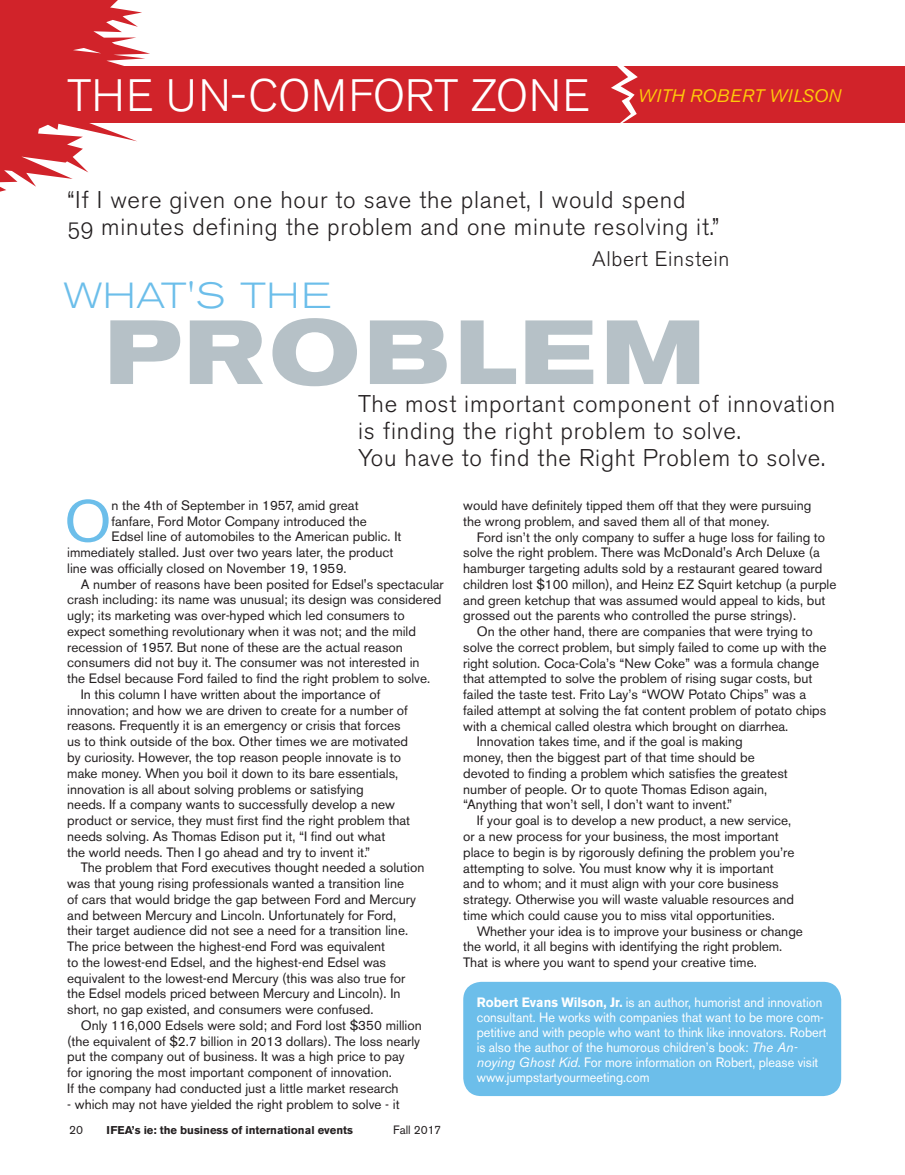
<style>
.page{position:relative;width:905px;height:1175px;background:#fff}
.page>*{position:absolute;margin:0;border:0;box-sizing:border-box;transform-origin:0 0}
.Body_Text_San_Serif{font:700 expanded 90px "Akzidenz Grotesk BE";letter-spacing:.06em;color:#b6c1c7}
.Body_Text_Reverse{font:58.05px "Akzidenz Grotesk BE";color:#6cbeea}
.Body_Text_San_Serif-2{font:300 45px "Akzidenz Grotesk BE";letter-spacing:.01em;color:#fff}
.Body_Text_San_Serif-3{font:300 expanded 36px "Akzidenz Grotesk BE";letter-spacing:.03em;color:#6cbeea}
.Body_Text_San_Serif-4{font:24px/27px "Akzidenz Grotesk BE Light Os F";letter-spacing:.03em;color:#231f20}
.Body_Text_San_Serif-5{font:21px "Akzidenz Grotesk BE Light Os F";letter-spacing:.03em;color:#231f20}
.Body_Text_San_Serif-6{font:italic 18px "Akzidenz Grotesk BE";letter-spacing:.02em;color:#feca0a}
.Body_Text_Reverse-2{font:13.5px/15.8px "Akzidenz Grotesk BE";color:#231f20}
.t1{font:13.5px/15px "Akzidenz Grotesk BE";color:#fff;scale:.94 1}
.t2{font:12px "Akzidenz Grotesk BE";color:#231f20}
.t3{font:700 11.25px "Akzidenz Grotesk BE";color:#231f20}
.s1{font-weight:700}
.s2{font-style:italic}
</style>
<div class="page">
<svg style="left:0;top:0;width:150px;height:192px"></svg>
<div style="left:0;top:67px;width:904px;height:56px;background:#d1232a"></div>
<div style="left:463px;top:981px;width:378px;height:115px;background:#6cbeea;border-radius:18px"></div>
<svg style="left:593px;top:66px;width:44px;height:57px"></svg>
<p class="Body_Text_San_Serif-2" style="left:67px;top:70px;width:524px">THE UN-COMFORT ZONE</p>
<p class="Body_Text_San_Serif-6" style="left:637px;top:85px;width:205px">WITH ROBERT WILSON</p>
<p class="Body_Text_San_Serif-4" style="left:68px;top:186px;width:653px">“If I were given one hour to save the planet, I would spend<br>59 minutes defining the problem and one minute resolving it.”</p>
<p class="Body_Text_San_Serif-5" style="left:592px;top:247px;width:139px">Albert Einstein</p>
<p class="Body_Text_San_Serif-3" style="left:64px;top:275px;width:269px">WHAT'S THE</p>
<p class="Body_Text_San_Serif" style="left:105px;top:301px;width:601px">PROBLEM</p>
<p class="Body_Text_San_Serif-4" style="left:358px;top:391px;width:478px">The most important component of innovation is finding the right problem to solve.</p>
<p class="Body_Text_San_Serif-4" style="left:358px;top:445px;width:468px">You have to find the Right Problem to solve.</p>
<p class="Body_Text_Reverse" style="left:64px;top:486px;width:49px">O</p>
<p class="Body_Text_Reverse-2" style="left:111px;top:497px;width:248px">n the 4th of September in 1957, amid great</p>
<p class="Body_Text_Reverse-2" style="left:111px;top:513px;width:257px">fanfare, Ford Motor Company introduced the</p>
<p class="Body_Text_Reverse-2" style="left:111px;top:529px;width:291px">Edsel line of automobiles to the American public. It</p>
<p class="Body_Text_Reverse-2" style="left:67px;top:544px;width:328px">immediately stalled. Just over two years later, the product</p>
<p class="Body_Text_Reverse-2" style="left:67px;top:560px;width:281px">line was officially closed on November 19, 1959.</p>
<p class="Body_Text_Reverse-2" style="left:67px;top:576px;width:378px;text-indent:14px">A number of reasons have been posited for Edsel's spectacular crash including: its name was unusual; its design was considered ugly; its marketing was over-hyped which led consumers to expect something revolutionary when it was not; and the mild recession of 1957. But none of these are the actual reason consumers did not buy it. The consumer was not interested in<br>the Edsel because Ford failed to find the right problem to solve.</p>
<p class="Body_Text_Reverse-2" style="left:67px;top:686px;width:344px;text-indent:14px">In this column I have written about the importance of innovation; and how we are driven to create for a number of reasons. Frequently it is an emergency or crisis that forces us to think outside of the box. Other times we are motivated by curiosity. However, the top reason people innovate is to make money. When you boil it down to its bare essentials, innovation is all about solving problems or satisfying<br>needs. If a company wants to successfully develop a new product or service, they must first find the right problem that needs solving. As Thomas Edison put it, “I find out what<br>the world needs. Then I go ahead and try to invent it.”</p>
<p class="Body_Text_Reverse-2" style="left:67px;top:859px;width:358px;text-indent:14px">The problem that Ford executives thought needed a solution was that young rising professionals wanted a transition line<br>of cars that would bridge the gap between Ford and Mercury and between Mercury and Lincoln. Unfortunately for Ford, their target audience did not see a need for a transition line.<br>The price between the highest-end Ford was equivalent<br>to the lowest-end Edsel, and the highest-end Edsel was equivalent to the lowest-end Mercury (this was also true for the Edsel models priced between Mercury and Lincoln). In short, no gap existed, and consumers were confused.</p>
<p class="Body_Text_Reverse-2" style="left:67px;top:1017px;width:356px;text-indent:14px">Only 116,000 Edsels were sold; and Ford lost $350 million (the equivalent of $2.7 billion in 2013 dollars). The loss nearly put the company out of business. It was a high price to pay for ignoring the most important component of innovation.<br>If the company had conducted just a little market research</p>
<p class="Body_Text_Reverse-2" style="left:67px;top:1096px;width:334px">- which may not have yielded the right problem to solve - it</p>
<p class="t2" style="left:69px;top:1123px;width:15px">20</p>
<p class="t3" style="left:107px;top:1124px;width:248px">IFEA’s ie: the business of international events</p>
<p class="t2" style="left:393px;top:1123px;width:50px">Fall 2017</p>
<p class="Body_Text_Reverse-2" style="left:463px;top:497px;width:349px">would have definitely tipped them off that they were pursuing the wrong problem, and saved them all of that money.</p>
<p class="Body_Text_Reverse-2" style="left:463px;top:529px;width:374px;text-indent:14px">Ford isn’t the only company to suffer a huge loss for failing to solve the right problem. There was McDonald's Arch Deluxe (a hamburger targeting adults sold by a restaurant geared toward children lost $100 millon), and Heinz EZ Squirt ketchup (a purple and green ketchup that was assumed would appeal to kids, but grossed out the parents who controlled the purse strings).</p>
<p class="Body_Text_Reverse-2" style="left:463px;top:623px;width:365px;text-indent:14px">On the other hand, there are companies that were trying to solve the correct problem, but simply failed to come up with the right solution. Coca-Cola’s “New Coke” was a formula change that attempted to solve the problem of rising sugar costs, but failed the taste test. Frito Lay’s “WOW Potato Chips” was a failed attempt at solving the fat content problem of potato chips with a chemical called olestra which brought on diarrhea.</p>
<p class="Body_Text_Reverse-2" style="left:463px;top:734px;width:326px;text-indent:14px">Innovation takes time, and if the goal is making<br>money, then the biggest part of that time should be devoted to finding a problem which satisfies the greatest number of people. Or to quote Thomas Edison again, “Anything that won’t sell, I don’t want to invent.”</p>
<p class="Body_Text_Reverse-2" style="left:463px;top:812px;width:333px;text-indent:14px">If your goal is to develop a new product, a new service, or a new process for your business, the most important place to begin is by rigorously defining the problem you’re attempting to solve. You must know why it is important and to whom; and it must align with your core business strategy. Otherwise you will waste valuable resources and time which could cause you to miss vital opportunities.</p>
<p class="Body_Text_Reverse-2" style="left:463px;top:923px;width:341px;text-indent:14px">Whether your idea is to improve your business or change the world, it all begins with identifying the right problem.<br>That is where you want to spend your creative time.</p>
<p class="t1" style="left:476px;top:994px;width:373px"><span class="s1">Robert Evans Wilson, Jr.</span> is an author, humorist and innovation consultant. He works with companies that want to be more com&shy;petitive and with people who want to think like innovators. Robert is also the author of the humorous children’s book: <span class="s2">The An&shy;noying Ghost Kid</span>. For more information on Robert, please visit www.jumpstartyourmeeting.com</p>
</div>
